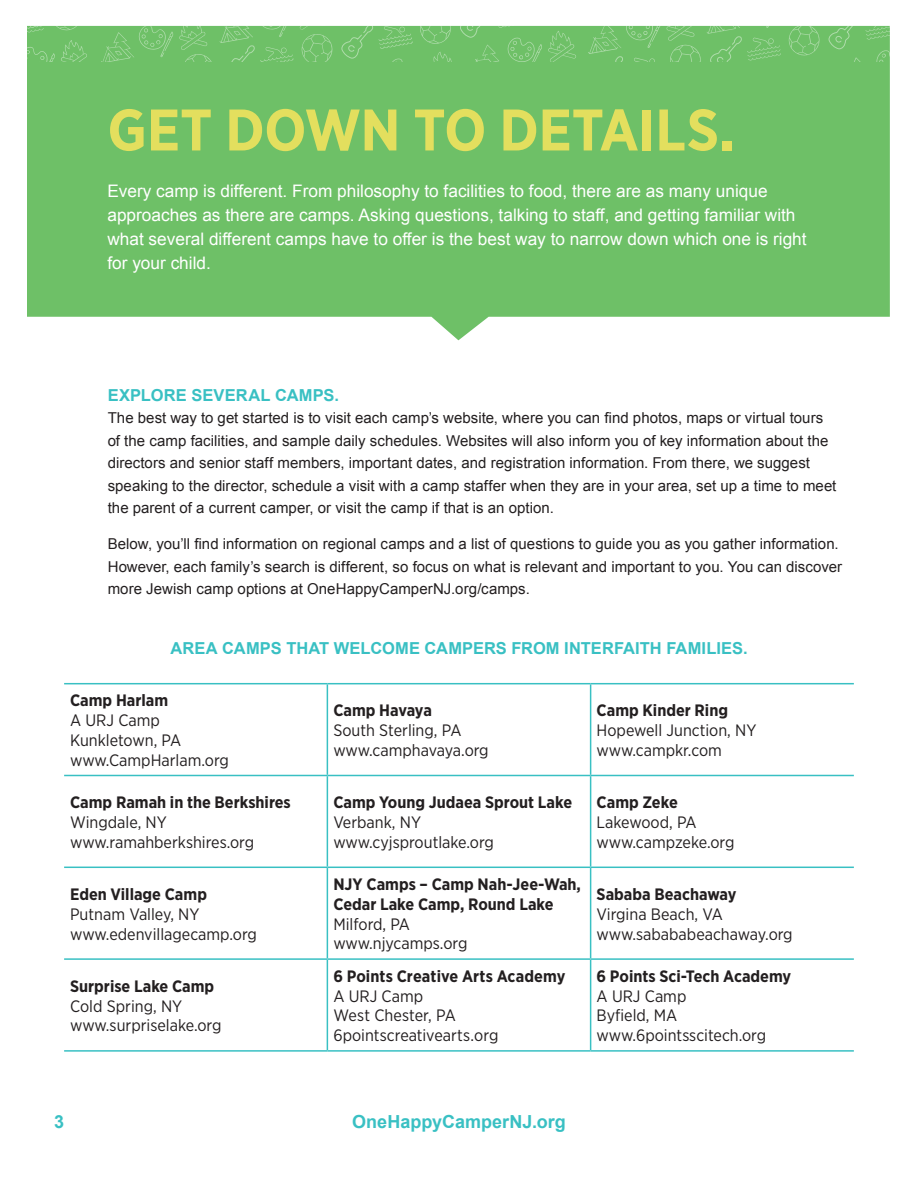
<style>
.page{position:relative;width:918px;height:1188px;background:#fff}
.page>*{position:absolute;margin:0;border:0;box-sizing:border-box;transform-origin:0 0}
.t1{font:700 58.5px "Gotham Narrow";letter-spacing:-.005em;color:#e3df5e}
.t2{font:700 18px "Arial";color:#39c0c3}
.t3{font:17.25px/24px "Arial";color:#fff}
.t4{font:16.5px/19.8px "Gotham Narrow";color:#231f20}
.Table_Text{font:700 16.5px/19.8px "Gotham Narrow";color:#231f20}
.t5{font:700 16.5px "Arial";letter-spacing:.005em;color:#39c0c3}
.t6{font:15px/22.5px "Arial";letter-spacing:.005em;color:#231f20}
.s1{font-weight:400}
</style>
<div class="page">
<svg style="left:27px;top:26px;width:863px;height:314px;fill:#6ec067"></svg>
<hr style="left:327px;top:684px;width:1px;height:91px;background:#39c0c3">
<hr style="left:590px;top:684px;width:1px;height:91px;background:#39c0c3">
<hr style="left:64px;top:775px;width:263px;height:1px;background:#39c0c3">
<hr style="left:327px;top:775px;width:264px;height:1px;background:#39c0c3">
<hr style="left:327px;top:776px;width:1px;height:91px;background:#39c0c3">
<hr style="left:591px;top:775px;width:263px;height:1px;background:#39c0c3">
<hr style="left:590px;top:776px;width:1px;height:91px;background:#39c0c3">
<hr style="left:64px;top:867px;width:263px;height:1px;background:#39c0c3">
<hr style="left:327px;top:867px;width:264px;height:1px;background:#39c0c3">
<hr style="left:327px;top:868px;width:1px;height:90px;background:#39c0c3">
<hr style="left:591px;top:867px;width:263px;height:1px;background:#39c0c3">
<hr style="left:590px;top:868px;width:1px;height:90px;background:#39c0c3">
<hr style="left:64px;top:958px;width:263px;height:2px;background:#39c0c3">
<hr style="left:327px;top:958px;width:264px;height:2px;background:#39c0c3">
<hr style="left:327px;top:960px;width:1px;height:90px;background:#39c0c3">
<hr style="left:591px;top:958px;width:263px;height:2px;background:#39c0c3">
<hr style="left:590px;top:960px;width:1px;height:90px;background:#39c0c3">
<hr style="left:64px;top:683px;width:263px;height:1px;background:#39c0c3">
<hr style="left:327px;top:683px;width:264px;height:1px;background:#39c0c3">
<hr style="left:591px;top:683px;width:263px;height:1px;background:#39c0c3">
<hr style="left:64px;top:1050px;width:263px;height:2px;background:#39c0c3">
<hr style="left:327px;top:1050px;width:264px;height:2px;background:#39c0c3">
<hr style="left:591px;top:1050px;width:263px;height:2px;background:#39c0c3">
<svg style="left:28px;top:26px;width:61px;height:35px"></svg>
<svg style="left:101px;top:26px;width:72px;height:35px"></svg>
<svg style="left:179px;top:26px;width:156px;height:35px"></svg>
<svg style="left:548px;top:31px;width:28px;height:30px"></svg>
<svg style="left:341px;top:26px;width:201px;height:35px"></svg>
<svg style="left:588px;top:26px;width:72px;height:35px"></svg>
<svg style="left:787px;top:26px;width:35px;height:32px"></svg>
<svg style="left:666px;top:26px;width:115px;height:35px"></svg>
<svg style="left:829px;top:26px;width:60px;height:35px"></svg>
<p class="t1" style="left:107px;top:92px;width:629px">GET DOWN TO DETAILS.</p>
<p class="t3" style="left:107px;top:179px;width:701px">Every camp is different. From philosophy to facilities to food, there are as many unique approaches as there are camps. Asking questions, talking to staff, and getting familiar with what several different camps have to offer is the best way to narrow down which one is right for your child.</p>
<p class="t5" style="left:108px;top:384px;width:233px">EXPLORE SEVERAL CAMPS.</p>
<p class="t6" style="left:108px;top:407px;width:730px">The best way to get started is to visit each camp’s website, where you can find photos, maps or virtual tours of the camp facilities, and sample daily schedules. Websites will also inform you of key information about the directors and senior staff members, important dates, and registration information. From there, we suggest speaking to the director, schedule a visit with a camp staffer when they are in your area, set up a time to meet the parent of a current camper, or visit the camp if that is an option.</p>
<p class="t6" style="left:108px;top:533px;width:736px">Below, you’ll find information on regional camps and a list of questions to guide you as you gather information.<br>However, each family’s search is different, so focus on what is relevant and important to you. You can discover more Jewish camp options at OneHappyCamperNJ.org/camps.</p>
<p class="t5" style="left:170px;top:637px;width:579px">AREA CAMPS THAT WELCOME CAMPERS FROM INTERFAITH FAMILIES.</p>
<p class="Table_Text" style="left:70px;top:691px;width:100px">Camp Harlam<br><span class="s1">A URJ Camp</span></p>
<p class="t4" style="left:70px;top:730px;width:160px">Kunkletown, PA www.CampHarlam.org</p>
<p class="Table_Text" style="left:70px;top:792px;width:222px">Camp Ramah in the Berkshires<br><span class="s1">Wingdale, NY</span></p>
<p class="t4" style="left:70px;top:832px;width:186px">www.ramahberkshires.org</p>
<p class="Table_Text" style="left:70px;top:884px;width:138px">Eden Village Camp<br><span class="s1">Putnam Valley, NY</span></p>
<p class="t4" style="left:70px;top:924px;width:188px">www.edenvillagecamp.org</p>
<p class="Table_Text" style="left:70px;top:976px;width:146px">Surprise Lake Camp</p>
<p class="t4" style="left:70px;top:996px;width:114px">Cold Spring, NY</p>
<p class="t4" style="left:70px;top:1015px;width:153px">www.surpriselake.org</p>
<p class="Table_Text" style="left:333px;top:701px;width:100px">Camp Havaya</p>
<p class="t4" style="left:333px;top:720px;width:130px">South Sterling, PA</p>
<p class="t4" style="left:333px;top:740px;width:157px">www.camphavaya.org</p>
<p class="Table_Text" style="left:333px;top:792px;width:240px">Camp Young Judaea Sprout Lake<br><span class="s1">Verbank, NY</span></p>
<p class="t4" style="left:333px;top:832px;width:162px">www.cyjsproutlake.org</p>
<p class="Table_Text" style="left:333px;top:874px;width:249px">NJY Camps – Camp Nah-Jee-Wah,<br>Cedar Lake Camp, Round Lake<br><span class="s1">Milford, PA</span></p>
<p class="t4" style="left:333px;top:933px;width:136px">www.njycamps.org</p>
<p class="Table_Text" style="left:333px;top:966px;width:234px">6 Points Creative Arts Academy<br><span class="s1">A URJ Camp</span></p>
<p class="t4" style="left:333px;top:1005px;width:167px">West Chester, PA<br>6pointscreativearts.org</p>
<p class="Table_Text" style="left:597px;top:701px;width:133px">Camp Kinder Ring</p>
<p class="t4" style="left:597px;top:720px;width:161px">Hopewell Junction, NY</p>
<p class="t4" style="left:597px;top:740px;width:127px">www.campkr.com</p>
<p class="Table_Text" style="left:597px;top:792px;width:83px">Camp Zeke</p>
<p class="t4" style="left:597px;top:812px;width:102px">Lakewood, PA</p>
<p class="t4" style="left:597px;top:832px;width:139px">www.campzeke.org</p>
<p class="Table_Text" style="left:597px;top:884px;width:141px">Sababa Beachaway</p>
<p class="t4" style="left:597px;top:904px;width:128px">Virgina Beach, VA</p>
<p class="t4" style="left:597px;top:924px;width:198px">www.sabababeachaway.org</p>
<p class="Table_Text" style="left:597px;top:966px;width:196px">6 Points Sci-Tech Academy<br><span class="s1">A URJ Camp<br>Byfield, MA</span></p>
<p class="t4" style="left:597px;top:1025px;width:171px">www.6pointsscitech.org</p>
<p class="t2" style="left:54px;top:1110px;width:12px">3</p>
<p class="t2" style="left:352px;top:1110px;width:215px">OneHappyCamperNJ.org</p>
</div>
